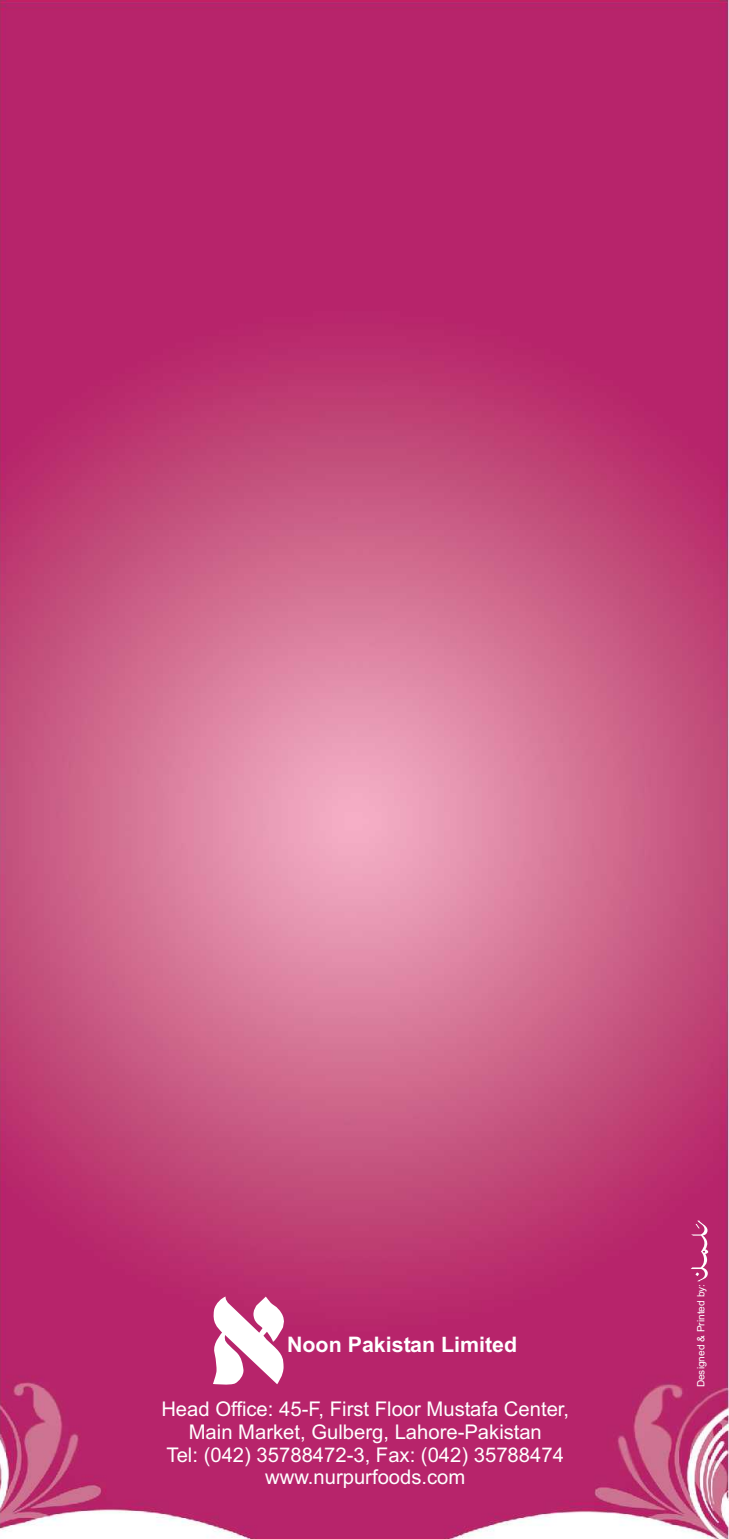
<style>
.page{position:relative;width:729px;height:1539px;background:#fff}
.page>*{position:absolute;margin:0;border:0;box-sizing:border-box;transform-origin:0 0}
.t1{font:700 21.38px "Arial";color:#fff}
.t2{font:20.25px/22.7px "Arial";color:#fff;text-align:center}
.t3{font:10.12px "Arial";color:#fff}
</style>
<div class="page">
<img style="left:0;top:0;width:729px;height:1539px">
<svg style="left:212px;top:1297px;width:74px;height:89px"></svg>
<svg style="left:691px;top:1221px;width:19px;height:60px"></svg>
<p class="t1" style="left:287px;top:1336px;width:232px">Noon Pakistan Limited</p>
<p class="t2" style="left:161px;top:1400px;width:409px">Head Office: 45-F, First Floor Mustafa Center, Main Market, Gulberg, Lahore-Pakistan<br>Tel: (042) 35788472-3, Fax: (042) 35788474 www.nurpurfoods.com</p>
<p class="t3" style="left:697px;top:1387px;width:105px;rotate:-90deg">Designed &amp; Printed by:</p>
</div>
